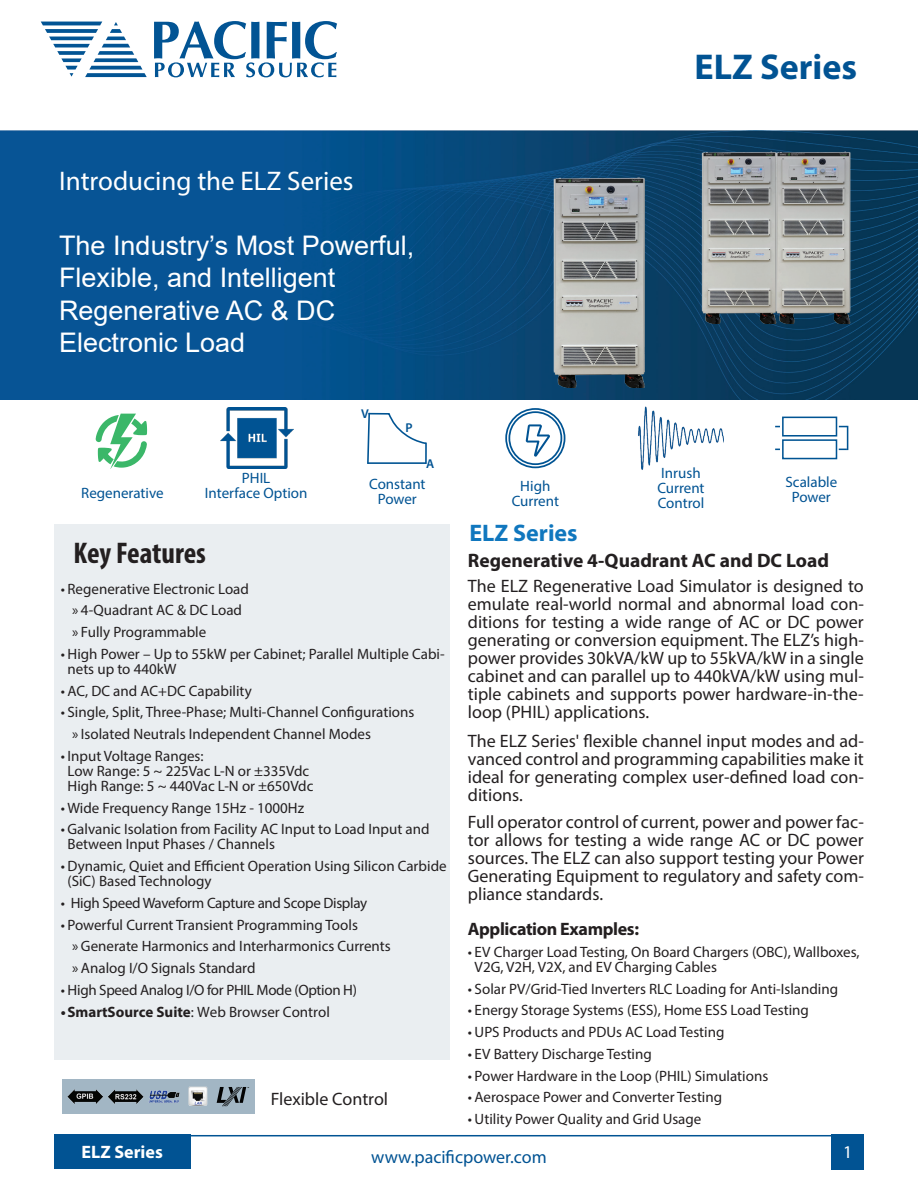
<style>
.page{position:relative;width:918px;height:1188px;background:#fff}
.page>*{position:absolute;margin:0;border:0;box-sizing:border-box;transform-origin:0 0}
.Model_Ordering_Title_1{font:700 36px "Myriad Pro";color:#015393}
.t1{font:700 condensed 30px "Myriad Pro";letter-spacing:-.005em;color:#231f20}
.t2{font:27px/32.4px "Arial";color:#fff}
.t3{font:27px "Myriad Pro";color:#fff}
.Model_Ordering_Title_1-2{font:700 24px "Myriad Pro";color:#1077be}
.t4{font:700 19.5px "Myriad Pro";color:#231f20}
.Standard_level_1{font:18px/18px "Myriad Pro";color:#231f20;text-align:justify}
.Standard_level_1-2{font:18px "Myriad Pro";color:#015393}
.SubHead_1{font:700 18px "Myriad Pro";letter-spacing:-.02em;color:#231f20}
.Icon_Titles_1{font:18px "Myriad Pro";color:#231f20}
.t5{font:700 18px "Myriad Pro";color:#fff}
.t6{font:18px "Myriad Pro";color:#fff}
.t7{font:15px/15px "Myriad Pro";color:#231f20}
.Icon_Titles_2{font:15px/15px "Myriad Pro";color:#015393;text-align:center}
.t8{font:15px "Myriad Pro";letter-spacing:-.02em;color:#231f20}
.t9{font:600 12.9px "Myriad Pro";color:#005393}
.s1{font-weight:700}
</style>
<div class="page">
<img style="left:0;top:130px;width:918px;height:269px">
<img style="left:545px;top:173px;width:107px;height:215px">
<div style="left:54px;top:524px;width:396px;height:536px;background:#eaeef1"></div>
<hr style="left:188px;top:1135px;width:645px;height:1px;background:#015393">
<div style="left:54px;top:1134px;width:136px;height:34px;background:#015393"></div>
<div style="left:832px;top:1134px;width:32px;height:35px;background:#015393"></div>
<svg style="left:96px;top:414px;width:51px;height:55px"></svg>
<div style="left:62px;top:1080px;width:193px;height:34px;background:#a2b6c4"></div>
<img style="left:67px;top:1087px;width:141px;height:19px">
<svg style="left:217px;top:1087px;width:32px;height:19px"></svg>
<svg style="left:154px;top:21px;width:183px;height:56px"></svg>
<svg style="left:41px;top:22px;width:106px;height:55px"></svg>
<svg style="left:367px;top:412px;width:60px;height:52px"></svg>
<svg style="left:526px;top:424px;width:24px;height:33px"></svg>
<div style="left:505px;top:408px;width:60px;height:60px;border:2px solid #005493;border-radius:50%"></div>
<div style="left:508px;top:411px;width:54px;height:54px;border:2px solid #005493;border-radius:50%"></div>
<div style="left:782px;top:417px;width:55px;height:20px;border:2px solid #005493"></div>
<svg style="left:839px;top:426px;width:9px;height:24px"></svg>
<div style="left:782px;top:439px;width:55px;height:20px;border:2px solid #005493"></div>
<img style="left:220px;top:408px;width:73px;height:60px">
<img style="left:638px;top:406px;width:86px;height:64px">
<img style="left:695px;top:149px;width:74px;height:175px">
<img style="left:769px;top:149px;width:87px;height:175px">
<p class="t3" style="left:59px;top:165px;width:296px">Introducing the ELZ Series</p>
<p class="t2" style="left:59px;top:229px;width:357px">The Industry’s Most Powerful,<br>Flexible, and Intelligent<br>Regenerative AC &amp; DC<br>Electronic Load</p>
<p class="Icon_Titles_2" style="left:81px;top:485px;width:84px">Regenerative</p>
<p class="t9" style="left:361px;top:405px;width:9px">V</p>
<p class="t9" style="left:405px;top:419px;width:9px">P</p>
<p class="t9" style="left:426px;top:456px;width:10px">A</p>
<p class="Icon_Titles_2" style="left:205px;top:471px;width:104px">PHIL<br>Interface Option</p>
<p class="Icon_Titles_2" style="left:369px;top:476px;width:58px">Constant<br>Power</p>
<p class="Icon_Titles_2" style="left:520px;top:478px;width:32px">High</p>
<p class="Icon_Titles_2" style="left:512px;top:493px;width:49px">Current</p>
<p class="Model_Ordering_Title_1-2" style="left:469px;top:517px;width:110px">ELZ Series</p>
<p class="Model_Ordering_Title_1" style="left:695px;top:43px;width:164px">ELZ Series</p>
<p class="Icon_Titles_2" style="left:657px;top:465px;width:49px;text-align:left">Inrush<br>Current</p>
<p class="Icon_Titles_2" style="left:658px;top:495px;width:48px">Control</p>
<p class="Icon_Titles_2" style="left:785px;top:474px;width:53px">Scalable<br>Power</p>
<p class="t1" style="left:74px;top:535px;width:134px">Key Features</p>
<p class="t4" style="left:468px;top:548px;width:363px">Regenerative 4-Quadrant AC and DC Load</p>
<p class="t7" style="left:61px;top:581px;width:190px">• Regenerative Electronic Load</p>
<p class="t7" style="left:72px;top:603px;width:171px">» 4-Quadrant AC &amp; DC Load</p>
<p class="t7" style="left:72px;top:624px;width:136px">» Fully Programmable</p>
<p class="t7" style="left:67px;top:646px;width:379px;text-indent:-7px">• High Power – Up to 55kW per Cabinet; Parallel Multiple Cabi&shy;nets up to 440kW</p>
<p class="t7" style="left:61px;top:683px;width:193px">• AC, DC and AC+DC Capability</p>
<p class="t7" style="left:61px;top:705px;width:355px">• Single, Split, Three-Phase; Multi-Channel Configurations</p>
<p class="t7" style="left:72px;top:726px;width:300px">» Isolated Neutrals Independent Channel Modes</p>
<p class="t7" style="left:67px;top:748px;width:247px;text-indent:-7px">• Input Voltage Ranges:<br>Low Range: 5 ~ 225Vac L-N or ±335Vdc<br>High Range: 5 ~ 440Vac L-N or ±650Vdc</p>
<p class="t7" style="left:61px;top:800px;width:245px">• Wide Frequency Range 15Hz - 1000Hz</p>
<p class="t7" style="left:67px;top:822px;width:364px;text-indent:-7px">• Galvanic Isolation from Facility AC Input to Load Input and<br>Between Input Phases / Channels</p>
<p class="t7" style="left:67px;top:858px;width:381px;text-indent:-7px">• Dynamic, Quiet and Efficient Operation Using Silicon Carbide (SiC) Based Technology</p>
<p class="t8" style="left:61px;top:894px;width:308px">• High Speed Waveform Capture and Scope Display</p>
<p class="t7" style="left:61px;top:917px;width:299px">• Powerful Current Transient Programming Tools</p>
<p class="t7" style="left:72px;top:939px;width:320px">» Generate Harmonics and Interharmonics Currents</p>
<p class="t7" style="left:72px;top:960px;width:185px">» Analog I/O Signals Standard</p>
<p class="t8" style="left:61px;top:981px;width:298px">• High Speed Analog I/O for PHIL Mode (Option H)</p>
<p class="t7" style="left:61px;top:1004px;width:271px"><span class="s1">•SmartSource Suite</span>: Web Browser Control</p>
<p class="Icon_Titles_1" style="left:271px;top:1088px;width:119px">Flexible Control</p>
<p class="Standard_level_1" style="left:468px;top:577px;width:398px">The ELZ Regenerative Load Simulator is designed to emulate real-world normal and abnormal load con&shy;ditions for testing a wide range of AC or DC power generating or conversion equipment. The ELZ’s high&shy;power provides 30kVA/kW up to 55kVA/kW in a single cabinet and can parallel up to 440kVA/kW using mul&shy;tiple cabinets and supports power hardware-in-the&shy;loop (PHIL) applications.</p>
<p class="Standard_level_1" style="left:468px;top:732px;width:397px">The ELZ Series' flexible channel input modes and ad&shy;vanced control and programming capabilities make it ideal for generating complex user-defined load con&shy;ditions.</p>
<p class="Standard_level_1" style="left:468px;top:812px;width:398px">Full operator control of current, power and power fac&shy;tor allows for testing a wide range AC or DC power sources. The ELZ can also support testing your Power Generating Equipment to regulatory and safety com&shy;pliance standards.</p>
<p class="SubHead_1" style="left:468px;top:917px;width:173px">Application Examples:</p>
<p class="t7" style="left:475px;top:944px;width:387px;text-indent:-7px">• EV Charger Load Testing, On Board Chargers (OBC), Wallboxes,<br>V2G, V2H, V2X, and EV Charging Cables</p>
<p class="t7" style="left:468px;top:981px;width:372px">• Solar PV/Grid-Tied Inverters RLC Loading for Anti-Islanding</p>
<p class="t7" style="left:468px;top:1002px;width:343px">• Energy Storage Systems (ESS), Home ESS Load Testing</p>
<p class="t7" style="left:468px;top:1024px;width:258px">• UPS Products and PDUs AC Load Testing</p>
<p class="t7" style="left:468px;top:1046px;width:185px">• EV Battery Discharge Testing</p>
<p class="t7" style="left:468px;top:1068px;width:302px">• Power Hardware in the Loop (PHIL) Simulations</p>
<p class="t7" style="left:468px;top:1089px;width:256px">• Aerospace Power and Converter Testing</p>
<p class="t7" style="left:468px;top:1111px;width:235px">• Utility Power Quality and Grid Usage</p>
<p class="t5" style="left:82px;top:1140px;width:83px">ELZ Series</p>
<p class="Standard_level_1-2" style="left:371px;top:1146px;width:177px">www.pacificpower.com</p>
<p class="t6" style="left:843px;top:1141px;width:11px">1</p>
</div>
